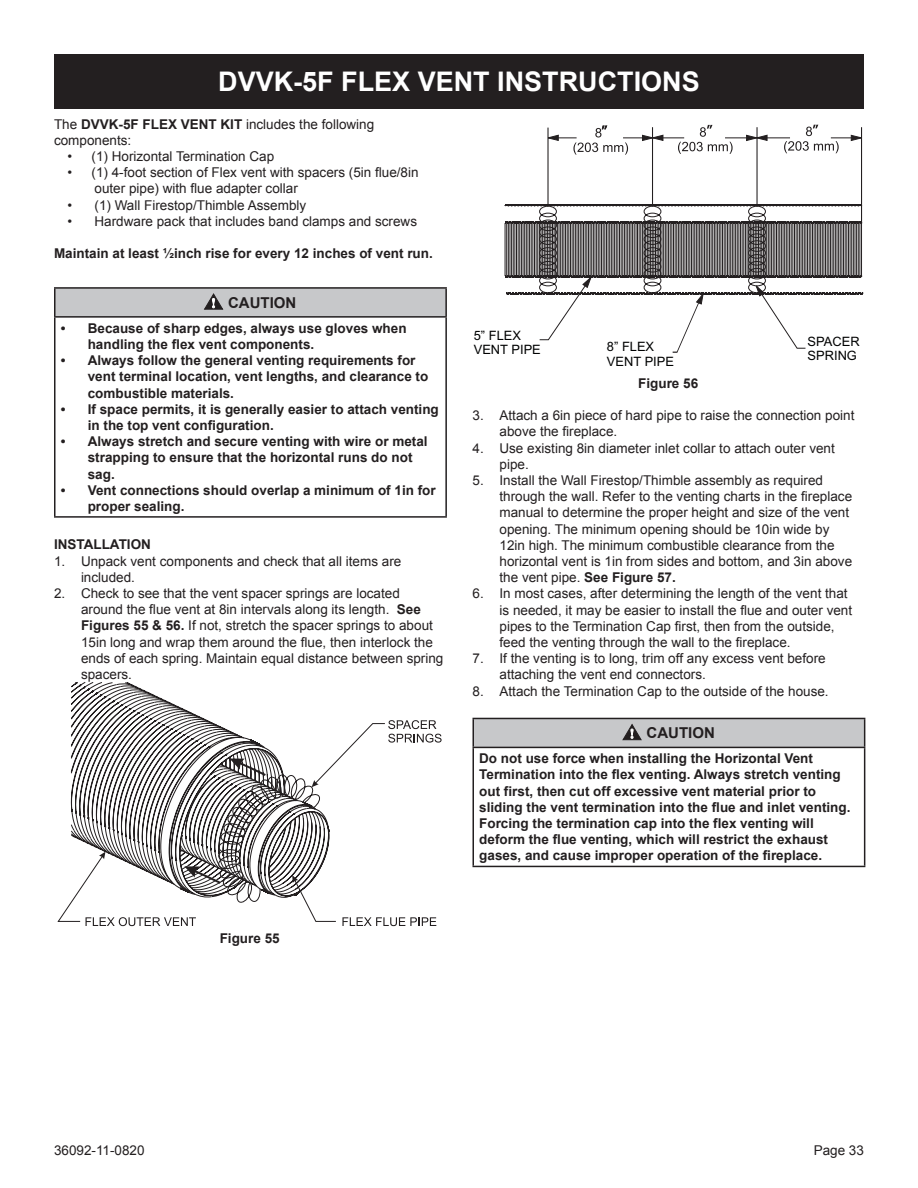
<style>
.page{position:relative;width:918px;height:1188px;background:#fff}
.page>*{position:absolute;margin:0;border:0;box-sizing:border-box;transform-origin:0 0}
.t1{font:700 27px "Arial";color:#fff}
.t2{font:700 15px "Arial";color:#231f20}
.t3{font:13.5px/16.2px "Arial";color:#231f20}
.t4{font:700 13.5px/16.2px "Arial";color:#231f20}
.t5{font:12.9px/14.4px "Arial";color:#010202}
.s1{font-weight:700}
</style>
<div class="page">
<div style="left:55px;top:288px;width:391px;height:29px;background:#c7c8ca"></div>
<hr style="left:54px;top:287px;width:393px;height:2px;background:#231f20">
<hr style="left:54px;top:289px;width:2px;height:27px;background:#231f20">
<hr style="left:445px;top:289px;width:2px;height:27px;background:#231f20">
<hr style="left:54px;top:316px;width:393px;height:2px;background:#231f20">
<hr style="left:54px;top:318px;width:2px;height:198px;background:#231f20">
<hr style="left:445px;top:318px;width:2px;height:198px;background:#231f20">
<hr style="left:54px;top:516px;width:393px;height:2px;background:#231f20">
<svg style="left:204px;top:294px;width:19px;height:15px"></svg>
<svg style="left:58px;top:720px;width:384px;height:206px"></svg>
<svg style="left:71px;top:682px;width:258px;height:215px"></svg>
<div style="left:54px;top:54px;width:810px;height:54px;background:#231f20"></div>
<hr style="left:548px;top:128px;width:1px;height:78px;background:#231f20">
<hr style="left:652px;top:127px;width:1px;height:79px;background:#231f20">
<hr style="left:757px;top:127px;width:1px;height:79px;background:#231f20">
<hr style="left:861px;top:127px;width:1px;height:96px;background:#231f20">
<hr style="left:623px;top:138px;width:61px;height:1px;background:#231f20">
<hr style="left:725px;top:138px;width:65px;height:1px;background:#231f20">
<hr style="left:831px;top:138px;width:31px;height:1px;background:#231f20">
<svg style="left:642px;top:135px;width:21px;height:6px"></svg>
<svg style="left:747px;top:135px;width:20px;height:6px"></svg>
<svg style="left:851px;top:135px;width:10px;height:6px"></svg>
<svg style="left:548px;top:126px;width:80px;height:29px"></svg>
<svg style="left:784px;top:125px;width:55px;height:28px"></svg>
<svg style="left:678px;top:125px;width:55px;height:29px"></svg>
<svg style="left:505px;top:205px;width:358px;height:147px"></svg>
<div style="left:473px;top:718px;width:392px;height:29px;background:#c7c8ca"></div>
<hr style="left:472px;top:718px;width:393px;height:1px;background:#231f20">
<hr style="left:472px;top:719px;width:2px;height:28px;background:#231f20">
<svg style="left:864px;top:719px;width:1px;height:28px"></svg>
<hr style="left:472px;top:747px;width:393px;height:1px;background:#231f20">
<hr style="left:472px;top:748px;width:2px;height:118px;background:#231f20">
<hr style="left:864px;top:748px;width:1px;height:118px;background:#231f20">
<hr style="left:472px;top:866px;width:393px;height:1px;background:#231f20">
<svg style="left:623px;top:724px;width:18px;height:16px"></svg>
<h1 class="t1" style="left:218px;top:63px;width:483px">DVVK-5F FLEX VENT INSTRUCTIONS</h1>
<p class="t3" style="left:54px;top:116px;width:322px">The <span class="s1">DVVK-5F FLEX VENT KIT</span> includes the following components:</p>
<p class="t3" style="left:68px;top:148px;width:208px">• (1) Horizontal Termination Cap</p>
<p class="t3" style="left:95px;top:165px;width:326px;text-indent:-27px">• (1) 4-foot section of Flex vent with spacers (5in flue/8in outer pipe) with flue adapter collar</p>
<p class="t3" style="left:68px;top:197px;width:240px">• (1) Wall Firestop/Thimble Assembly</p>
<p class="t3" style="left:68px;top:213px;width:351px">• Hardware pack that includes band clamps and screws</p>
<p class="t4" style="left:54px;top:246px;width:380px">Maintain at least ½inch rise for every 12 inches of vent run.</p>
<p class="t2" style="left:228px;top:293px;width:70px">CAUTION</p>
<p class="t4" style="left:88px;top:320px;width:320px;text-indent:-27px">• Because of sharp edges, always use gloves when handling the flex vent components.</p>
<p class="t4" style="left:88px;top:353px;width:342px;text-indent:-27px">• Always follow the general venting requirements for vent terminal location, vent lengths, and clearance to combustible materials.</p>
<p class="t4" style="left:88px;top:401px;width:353px;text-indent:-27px">• If space permits, it is generally easier to attach venting in the top vent configuration.</p>
<p class="t4" style="left:88px;top:434px;width:341px;text-indent:-27px">• Always stretch and secure venting with wire or metal strapping to ensure that the horizontal runs do not sag.</p>
<p class="t4" style="left:88px;top:482px;width:350px;text-indent:-27px">• Vent connections should overlap a minimum of 1in for proper sealing.</p>
<p class="t4" style="left:54px;top:537px;width:98px">INSTALLATION</p>
<p class="t3" style="left:81px;top:553px;width:322px;text-indent:-27px">1. Unpack vent components and check that all items are included.</p>
<p class="t3" style="left:81px;top:585px;width:364px;text-indent:-27px">2. Check to see that the vent spacer springs are located around the flue vent at 8in intervals along its length. <span class="s1">See Figures 55 &amp; 56.</span> If not, stretch the spacer springs to about 15in long and wrap them around the flue, then interlock the ends of each spring. Maintain equal distance between spring spacers.</p>
<p class="t4" style="left:220px;top:931px;width:62px">Figure 55</p>
<p class="t5" style="left:474px;top:328px;width:69px">5” FLEX<br>VENT PIPE</p>
<p class="t5" style="left:808px;top:334px;width:54px">SPACER<br>SPRING</p>
<p class="t5" style="left:607px;top:340px;width:69px">8” FLEX<br>VENT PIPE</p>
<p class="t4" style="left:638px;top:375px;width:62px">Figure 56</p>
<p class="t3" style="left:500px;top:407px;width:356px;text-indent:-27px">3. Attach a 6in piece of hard pipe to raise the connection point above the fireplace.</p>
<p class="t3" style="left:500px;top:440px;width:337px;text-indent:-27px">4. Use existing 8in diameter inlet collar to attach outer vent pipe.</p>
<p class="t3" style="left:500px;top:472px;width:354px;text-indent:-27px">5. Install the Wall Firestop/Thimble assembly as required through the wall. Refer to the venting charts in the fireplace manual to determine the proper height and size of the vent opening. The minimum opening should be 10in wide by 12in high. The minimum combustible clearance from the horizontal vent is 1in from sides and bottom, and 3in above the vent pipe. <span class="s1">See Figure 57.</span></p>
<p class="t3" style="left:500px;top:586px;width:354px;text-indent:-27px">6. In most cases, after determining the length of the vent that is needed, it may be easier to install the flue and outer vent pipes to the Termination Cap first, then from the outside, feed the venting through the wall to the fireplace.</p>
<p class="t3" style="left:500px;top:650px;width:328px;text-indent:-27px">7. If the venting is to long, trim off any excess vent before attaching the vent end connectors.</p>
<p class="t3" style="left:473px;top:683px;width:358px">8. Attach the Termination Cap to the outside of the house.</p>
<p class="t2" style="left:647px;top:723px;width:70px">CAUTION</p>
<p class="t4" style="left:479px;top:751px;width:373px">Do not use force when installing the Horizontal Vent Termination into the flex venting. Always stretch venting out first, then cut off excessive vent material prior to sliding the vent termination into the flue and inlet venting.<br>Forcing the termination cap into the flex venting will deform the flue venting, which will restrict the exhaust gases, and cause improper operation of the fireplace.</p>
<p class="t3" style="left:54px;top:1143px;width:92px">36092-11-0820</p>
<p class="t3" style="left:814px;top:1143px;width:52px">Page 33</p>
</div>
